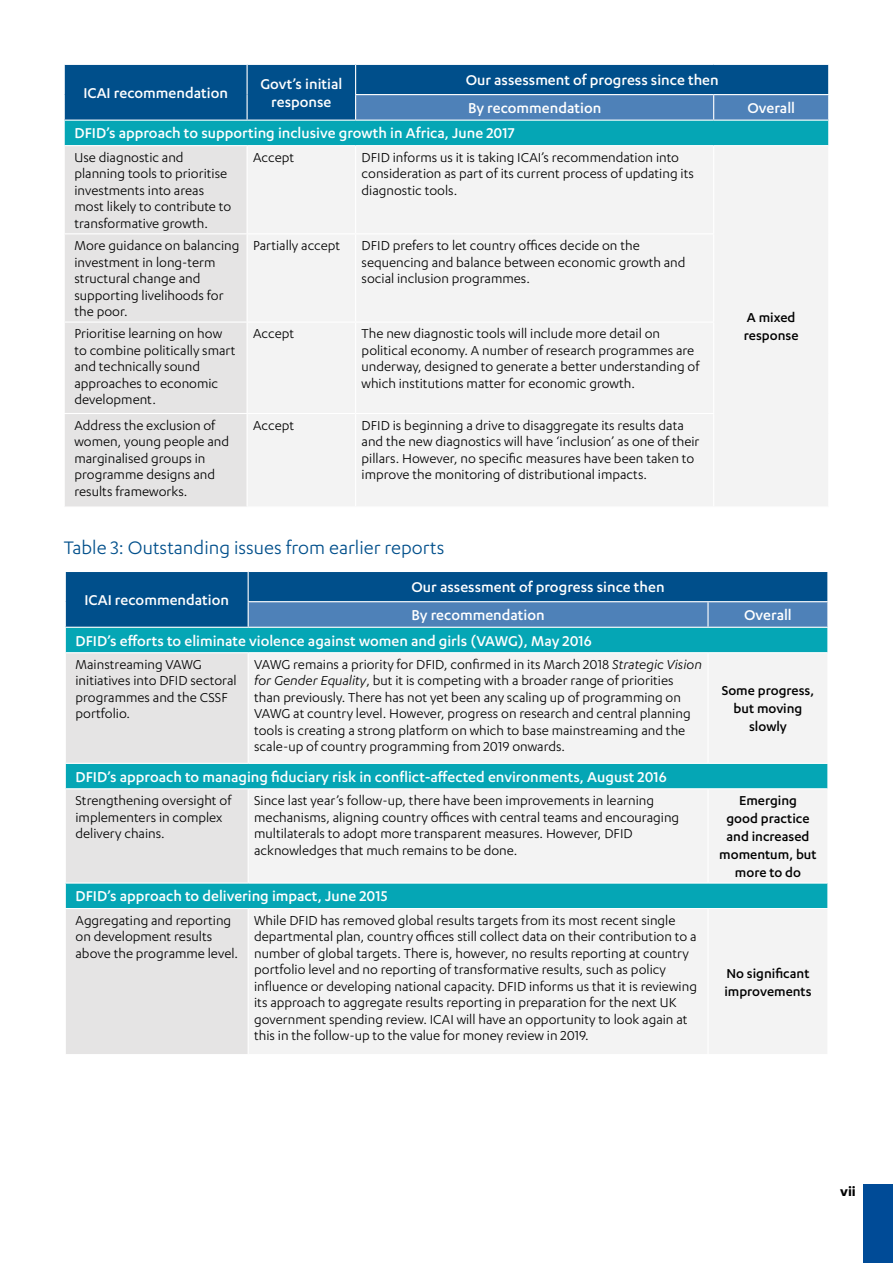
<style>
.page{position:relative;width:893px;height:1263px;background:#fff}
.page>*{position:absolute;margin:0;border:0;box-sizing:border-box;transform-origin:0 0}
.t1{font:21px "Karbon";color:#004f8b}
.t2{font:500 16.5px/27.9px "Karbon";color:#fff}
.t3{font:15px/16.5px "Karbon";color:#000}
.t4{font:500 15px/18px "Karbon";color:#000}
.t5{font:700 15px "Karbon";color:#000}
.s1{font-style:italic}
</style>
<div class="page">
<div style="left:863px;top:1184px;width:30px;height:79px;background:#004b97"></div>
<div style="left:65px;top:146px;width:182px;height:360px;background:#e5e4e4"></div>
<div style="left:248px;top:147px;width:580px;height:359px;background:#f3f3f3"></div>
<svg style="left:64px;top:64px;width:765px;height:81px;background:#1c7aa5"></svg>
<hr style="left:355px;top:146px;width:1px;height:87px;background:#fff">
<hr style="left:64px;top:413px;width:183px;height:1px;background:#fff">
<hr style="left:247px;top:413px;width:109px;height:1px;background:#fff">
<hr style="left:356px;top:413px;width:358px;height:1px;background:#fff">
<hr style="left:713px;top:146px;width:1px;height:87px;background:#fff">
<hr style="left:64px;top:233px;width:183px;height:1px;background:#fff">
<hr style="left:247px;top:233px;width:109px;height:1px;background:#fff">
<hr style="left:356px;top:233px;width:358px;height:1px;background:#fff">
<hr style="left:355px;top:234px;width:1px;height:87px;background:#fff">
<hr style="left:713px;top:234px;width:1px;height:87px;background:#fff">
<hr style="left:64px;top:321px;width:183px;height:2px;background:#fff">
<hr style="left:247px;top:321px;width:109px;height:2px;background:#fff">
<hr style="left:356px;top:321px;width:358px;height:2px;background:#fff">
<hr style="left:355px;top:323px;width:1px;height:90px;background:#fff">
<hr style="left:713px;top:323px;width:1px;height:90px;background:#fff">
<hr style="left:355px;top:414px;width:1px;height:92px;background:#fff">
<hr style="left:713px;top:414px;width:1px;height:92px;background:#fff">
<svg style="left:66px;top:653px;width:182px;height:401px;background:#c9dcde"></svg>
<svg style="left:248px;top:654px;width:579px;height:400px;fill:#f3f3f3"></svg>
<svg style="left:65px;top:571px;width:763px;height:81px;background:#1d7ba6"></svg>
<hr style="left:65px;top:763px;width:183px;height:1px;background:#fff">
<svg style="left:65px;top:764px;width:1px;height:24px"></svg>
<hr style="left:248px;top:763px;width:460px;height:1px;background:#fff">
<hr style="left:708px;top:763px;width:120px;height:1px;background:#fff">
<svg style="left:827px;top:764px;width:1px;height:24px"></svg>
<hr style="left:65px;top:882px;width:183px;height:2px;background:#fff">
<svg style="left:65px;top:884px;width:1px;height:24px"></svg>
<hr style="left:248px;top:882px;width:460px;height:2px;background:#fff">
<hr style="left:708px;top:882px;width:120px;height:2px;background:#fff">
<svg style="left:827px;top:884px;width:1px;height:24px"></svg>
<hr style="left:248px;top:653px;width:1px;height:110px;background:#fff">
<hr style="left:65px;top:788px;width:183px;height:1px;background:#fff">
<hr style="left:248px;top:788px;width:460px;height:1px;background:#fff">
<hr style="left:65px;top:908px;width:183px;height:1px;background:#fff">
<hr style="left:248px;top:908px;width:460px;height:1px;background:#fff">
<hr style="left:707px;top:653px;width:2px;height:110px;background:#fff">
<hr style="left:708px;top:788px;width:120px;height:1px;background:#fff">
<hr style="left:708px;top:908px;width:120px;height:1px;background:#fff">
<hr style="left:248px;top:789px;width:1px;height:93px;background:#fff">
<hr style="left:707px;top:789px;width:2px;height:93px;background:#fff">
<hr style="left:248px;top:909px;width:1px;height:145px;background:#fff">
<hr style="left:707px;top:909px;width:2px;height:145px;background:#fff">
<p class="t2" style="left:83px;top:78px;width:146px">ICAI recommendation</p>
<p class="t2" style="left:260px;top:74px;width:84px;line-height:18px;text-align:center">Govt’s initial response</p>
<p class="t2" style="left:466px;top:66px;width:255px">Our assessment of progress since then<br>By recommendation</p>
<p class="t2" style="left:74px;top:119px;width:442px">DFID’s approach to supporting inclusive growth in Africa, June 2017</p>
<p class="t3" style="left:74px;top:149px;width:158px">Use diagnostic and planning tools to prioritise investments into areas most likely to contribute to transformative growth.</p>
<p class="t3" style="left:253px;top:149px;width:43px">Accept</p>
<p class="t3" style="left:362px;top:149px;width:334px">DFID informs us it is taking ICAI’s recommendation into consideration as part of its current process of updating its diagnostic tools.</p>
<p class="t3" style="left:74px;top:237px;width:166px">More guidance on balancing investment in long-term structural change and supporting livelihoods for the poor.</p>
<p class="t3" style="left:253px;top:237px;width:89px">Partially accept</p>
<p class="t3" style="left:362px;top:237px;width:325px">DFID prefers to let country offices decide on the sequencing and balance between economic growth and social inclusion programmes.</p>
<p class="t3" style="left:74px;top:325px;width:162px">Prioritise learning on how to combine politically smart and technically sound approaches to economic development.</p>
<p class="t3" style="left:253px;top:325px;width:43px">Accept</p>
<p class="t3" style="left:362px;top:325px;width:339px">The new diagnostic tools will include more detail on political economy. A number of research programmes are underway, designed to generate a better understanding of which institutions matter for economic growth.</p>
<p class="t3" style="left:74px;top:416px;width:156px">Address the exclusion of women, young people and marginalised groups in programme designs and results frameworks.</p>
<p class="t3" style="left:253px;top:416px;width:43px">Accept</p>
<p class="t3" style="left:362px;top:416px;width:339px">DFID is beginning a drive to disaggregate its results data and the new diagnostics will have ‘inclusion’ as one of their pillars. However, no specific measures have been taken to improve the monitoring of distributional impacts.</p>
<h1 class="t1" style="left:64px;top:536px;width:382px">Table 3: Outstanding issues from earlier reports</h1>
<p class="t2" style="left:84px;top:585px;width:146px">ICAI recommendation</p>
<p class="t2" style="left:411px;top:573px;width:255px">Our assessment of progress since then<br>By recommendation</p>
<p class="t2" style="left:747px;top:93px;width:49px">Overall</p>
<p class="t4" style="left:744px;top:308px;width:56px">A mixed response</p>
<p class="t2" style="left:744px;top:601px;width:49px">Overall</p>
<p class="t2" style="left:76px;top:626px;width:518px">DFID’s efforts to eliminate violence against women and girls (VAWG), May 2016</p>
<p class="t3" style="left:76px;top:656px;width:163px">Mainstreaming VAWG initiatives into DFID sectoral programmes and the CSSF portfolio.</p>
<p class="t3" style="left:254px;top:656px;width:449px">VAWG remains a priority for DFID, confirmed in its March 2018 <span class="s1">Strategic Vision for Gender Equality</span>, but it is competing with a broader range of priorities than previously. There has not yet been any scaling up of programming on VAWG at country level. However, progress on research and central planning tools is creating a strong platform on which to base mainstreaming and the scale-up of country programming from 2019 onwards.</p>
<p class="t4" style="left:722px;top:681px;width:94px;text-align:center">Some progress, but moving slowly</p>
<p class="t2" style="left:76px;top:762px;width:593px">DFID’s approach to managing fiduciary risk in conflict-affected environments, August 2016</p>
<p class="t3" style="left:76px;top:792px;width:157px">Strengthening oversight of implementers in complex delivery chains.</p>
<p class="t3" style="left:254px;top:792px;width:427px">Since last year’s follow-up, there have been improvements in learning mechanisms, aligning country offices with central teams and encouraging multilaterals to adopt more transparent measures. However, DFID acknowledges that much remains to be done.</p>
<p class="t4" style="left:719px;top:791px;width:99px;text-align:center">Emerging<br>good practice and increased momentum, but more to do</p>
<p class="t2" style="left:76px;top:882px;width:314px">DFID’s approach to delivering impact, June 2015</p>
<p class="t3" style="left:76px;top:911px;width:164px">Aggregating and reporting on development results above the programme level.</p>
<p class="t3" style="left:254px;top:911px;width:444px">While DFID has removed global results targets from its most recent single departmental plan, country offices still collect data on their contribution to a number of global targets. There is, however, no results reporting at country portfolio level and no reporting of transformative results, such as policy influence or developing national capacity. DFID informs us that it is reviewing its approach to aggregate results reporting in preparation for the next UK government spending review. ICAI will have an opportunity to look again at this in the follow-up to the value for money review in 2019.</p>
<p class="t4" style="left:724px;top:964px;width:89px">No significant improvements</p>
<p class="t5" style="left:840px;top:1183px;width:17px">vii</p>
</div>
